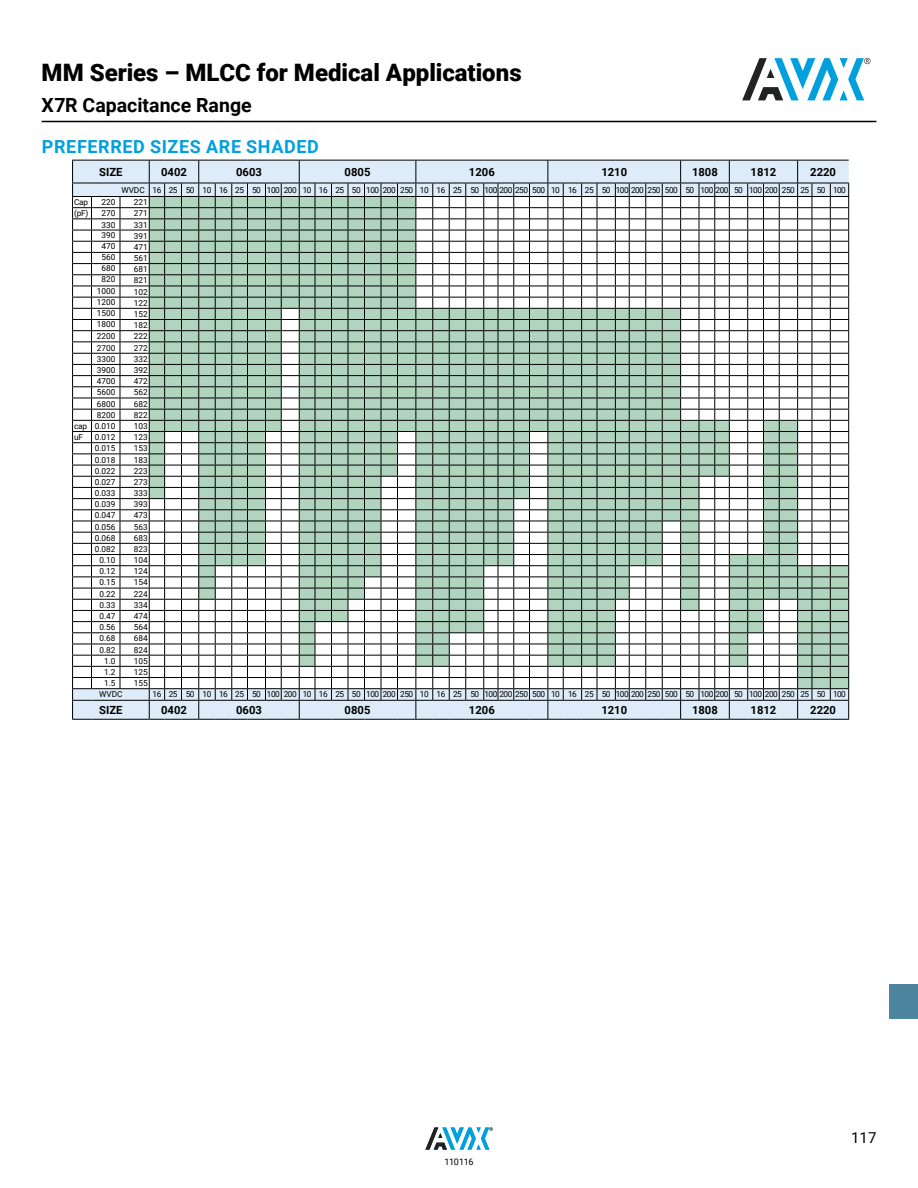
<style>
.page{position:relative;width:918px;height:1188px;background:#fff}
.page>*{position:absolute;margin:0;border:0;box-sizing:border-box;transform-origin:0 0}
.t1{font:900 24px "Roboto";color:#000}
.t2{font:700 19.5px "Roboto";color:#000}
.t3{font:700 18px "Roboto";letter-spacing:.035em;color:#00a0df}
.t4{font:15px "Roboto";color:#000}
.t5{font:700 11.25px "Roboto";color:#000}
.t6{font:9px "Roboto";letter-spacing:-.03em;color:#000}
.t7{font:8.25px "Roboto";color:#000}
.t8{font:8.25px "Roboto";letter-spacing:-.06em;color:#000}
</style>
<div class="page">
<svg style="left:742px;top:58px;width:128px;height:42px"></svg>
<hr style="left:42px;top:121px;width:834px;height:1px;background:#000">
<svg style="left:425px;top:1127px;width:68px;height:23px"></svg>
<div style="left:889px;top:984px;width:29px;height:35px;background:#4c859d"></div>
<svg style="left:72px;top:160px;width:777px;height:560px"></svg>
<h1 class="t1" style="left:42px;top:55px;width:482px">MM Series – MLCC for Medical Applications</h1>
<h2 class="t2" style="left:42px;top:92px;width:212px">X7R Capacitance Range</h2>
<h3 class="t3" style="left:42px;top:134px;width:279px">PREFERRED SIZES ARE SHADED</h3>
<h3 class="t5" style="left:99px;top:164px;width:25px">SIZE</h3>
<h3 class="t5" style="left:161px;top:164px;width:27px">0402</h3>
<h3 class="t5" style="left:236px;top:164px;width:27px">0603</h3>
<h3 class="t5" style="left:345px;top:164px;width:27px">0805</h3>
<h3 class="t5" style="left:469px;top:164px;width:27px">1206</h3>
<h3 class="t5" style="left:601px;top:164px;width:27px">1210</h3>
<h3 class="t5" style="left:692px;top:164px;width:27px">1808</h3>
<h3 class="t5" style="left:751px;top:164px;width:27px">1812</h3>
<h3 class="t5" style="left:810px;top:164px;width:27px">2220</h3>
<p class="t8" style="left:121px;top:184px;width:726px">WVDC 16 25 50 10 16 25 50 100 200 10 16 25 50 100 200 250 10 16 25 50 100 200 250 500 10 16 25 50 100 200 250 500 50 100 200 50 100 200 250 25 50 100</p>
<p class="t7" style="left:74px;top:196px;width:16px">Cap</p>
<p class="t7" style="left:102px;top:196px;width:15px">220</p>
<p class="t7" style="left:134px;top:196px;width:15px">221</p>
<p class="t7" style="left:74px;top:208px;width:43px">(pF) 270</p>
<p class="t7" style="left:134px;top:208px;width:15px">271</p>
<p class="t7" style="left:102px;top:219px;width:15px">330</p>
<p class="t7" style="left:134px;top:219px;width:15px">331</p>
<p class="t7" style="left:102px;top:229px;width:15px">390</p>
<p class="t7" style="left:134px;top:230px;width:15px">391</p>
<p class="t7" style="left:102px;top:240px;width:15px">470</p>
<p class="t7" style="left:134px;top:241px;width:15px">471</p>
<p class="t7" style="left:102px;top:251px;width:15px">560</p>
<p class="t7" style="left:134px;top:252px;width:15px">561</p>
<p class="t7" style="left:102px;top:263px;width:15px">680</p>
<p class="t7" style="left:134px;top:264px;width:15px">681</p>
<p class="t7" style="left:102px;top:274px;width:15px">820</p>
<p class="t7" style="left:134px;top:275px;width:15px">821</p>
<p class="t7" style="left:97px;top:285px;width:20px">1000</p>
<p class="t7" style="left:134px;top:286px;width:15px">102</p>
<p class="t7" style="left:97px;top:296px;width:20px">1200</p>
<p class="t7" style="left:134px;top:297px;width:15px">122</p>
<p class="t7" style="left:97px;top:307px;width:20px">1500</p>
<p class="t7" style="left:134px;top:308px;width:15px">152</p>
<p class="t7" style="left:97px;top:318px;width:20px">1800</p>
<p class="t7" style="left:134px;top:319px;width:15px">182</p>
<p class="t7" style="left:97px;top:331px;width:20px">2200</p>
<p class="t7" style="left:134px;top:331px;width:15px">222</p>
<p class="t7" style="left:97px;top:342px;width:20px">2700</p>
<p class="t7" style="left:134px;top:342px;width:15px">272</p>
<p class="t7" style="left:97px;top:353px;width:20px">3300</p>
<p class="t7" style="left:134px;top:353px;width:15px">332</p>
<p class="t7" style="left:97px;top:364px;width:20px">3900</p>
<p class="t7" style="left:134px;top:364px;width:15px">392</p>
<p class="t7" style="left:97px;top:376px;width:20px">4700</p>
<p class="t7" style="left:134px;top:376px;width:15px">472</p>
<p class="t7" style="left:97px;top:387px;width:20px">5600</p>
<p class="t7" style="left:134px;top:387px;width:15px">562</p>
<p class="t7" style="left:97px;top:398px;width:20px">6800</p>
<p class="t7" style="left:134px;top:398px;width:15px">682</p>
<p class="t7" style="left:97px;top:409px;width:20px">8200</p>
<p class="t7" style="left:134px;top:409px;width:15px">822</p>
<p class="t7" style="left:74px;top:420px;width:43px">cap 0.010</p>
<p class="t7" style="left:134px;top:420px;width:15px">103</p>
<p class="t7" style="left:74px;top:431px;width:10px">uF</p>
<p class="t7" style="left:95px;top:431px;width:22px">0.012</p>
<p class="t7" style="left:134px;top:431px;width:15px">123</p>
<p class="t7" style="left:95px;top:443px;width:22px">0.015</p>
<p class="t7" style="left:134px;top:443px;width:15px">153</p>
<p class="t7" style="left:95px;top:454px;width:22px">0.018</p>
<p class="t7" style="left:134px;top:454px;width:15px">183</p>
<p class="t7" style="left:95px;top:465px;width:22px">0.022</p>
<p class="t7" style="left:134px;top:465px;width:15px">223</p>
<p class="t7" style="left:95px;top:476px;width:22px">0.027</p>
<p class="t7" style="left:134px;top:476px;width:15px">273</p>
<p class="t7" style="left:95px;top:487px;width:22px">0.033</p>
<p class="t7" style="left:134px;top:487px;width:15px">333</p>
<p class="t7" style="left:95px;top:499px;width:22px">0.039</p>
<p class="t7" style="left:134px;top:499px;width:15px">393</p>
<p class="t7" style="left:95px;top:510px;width:22px">0.047</p>
<p class="t7" style="left:134px;top:510px;width:15px">473</p>
<p class="t7" style="left:95px;top:521px;width:22px">0.056</p>
<p class="t7" style="left:134px;top:521px;width:15px">563</p>
<p class="t7" style="left:95px;top:532px;width:22px">0.068</p>
<p class="t7" style="left:134px;top:532px;width:15px">683</p>
<p class="t7" style="left:95px;top:543px;width:22px">0.082</p>
<p class="t7" style="left:134px;top:543px;width:15px">823</p>
<p class="t7" style="left:99px;top:554px;width:18px">0.10</p>
<p class="t7" style="left:134px;top:554px;width:15px">104</p>
<p class="t7" style="left:99px;top:566px;width:18px">0.12</p>
<p class="t7" style="left:134px;top:566px;width:15px">124</p>
<p class="t7" style="left:99px;top:577px;width:18px">0.15</p>
<p class="t7" style="left:134px;top:577px;width:15px">154</p>
<p class="t7" style="left:99px;top:588px;width:18px">0.22</p>
<p class="t7" style="left:134px;top:588px;width:15px">224</p>
<p class="t7" style="left:99px;top:599px;width:18px">0.33</p>
<p class="t7" style="left:134px;top:599px;width:15px">334</p>
<p class="t7" style="left:99px;top:610px;width:18px">0.47</p>
<p class="t7" style="left:134px;top:610px;width:15px">474</p>
<p class="t7" style="left:99px;top:621px;width:18px">0.56</p>
<p class="t7" style="left:134px;top:621px;width:15px">564</p>
<p class="t7" style="left:99px;top:633px;width:18px">0.68</p>
<p class="t7" style="left:134px;top:633px;width:15px">684</p>
<p class="t7" style="left:99px;top:644px;width:18px">0.82</p>
<p class="t7" style="left:134px;top:644px;width:15px">824</p>
<p class="t7" style="left:104px;top:655px;width:13px">1.0</p>
<p class="t7" style="left:134px;top:655px;width:15px">105</p>
<p class="t7" style="left:104px;top:666px;width:13px">1.2</p>
<p class="t7" style="left:134px;top:666px;width:15px">125</p>
<p class="t7" style="left:104px;top:677px;width:13px">1.5</p>
<p class="t7" style="left:134px;top:677px;width:15px">155</p>
<p class="t7" style="left:99px;top:689px;width:25px">WVDC</p>
<p class="t8" style="left:153px;top:689px;width:695px">16 25 50 10 16 25 50 100 200 10 16 25 50 100 200 250 10 16 25 50 100 200 250 500 10 16 25 50 100 200 250 500 50 100 200 50 100 200 250 25 50 100</p>
<h3 class="t5" style="left:99px;top:702px;width:25px">SIZE</h3>
<h3 class="t5" style="left:161px;top:702px;width:27px">0402</h3>
<h3 class="t5" style="left:236px;top:702px;width:27px">0603</h3>
<h3 class="t5" style="left:345px;top:702px;width:27px">0805</h3>
<h3 class="t5" style="left:469px;top:702px;width:27px">1206</h3>
<h3 class="t5" style="left:601px;top:702px;width:27px">1210</h3>
<h3 class="t5" style="left:692px;top:702px;width:27px">1808</h3>
<h3 class="t5" style="left:751px;top:702px;width:27px">1812</h3>
<h3 class="t5" style="left:810px;top:702px;width:27px">2220</h3>
<p class="t6" style="left:444px;top:1155px;width:31px">110116</p>
<h3 class="t4" style="left:851px;top:1127px;width:27px">117</h3>
</div>
